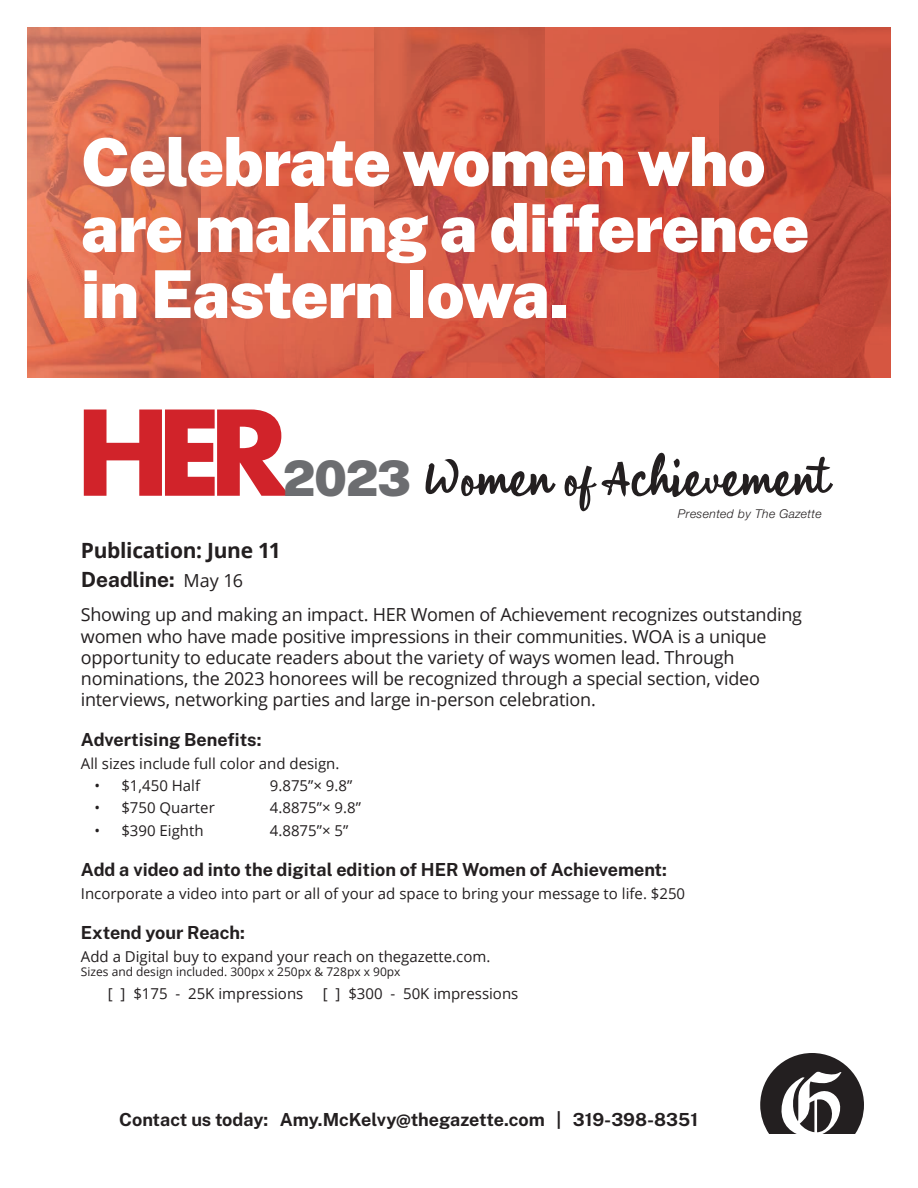
<style>
.page{position:relative;width:918px;height:1188px;background:#fff}
.page>*{position:absolute;margin:0;border:0;box-sizing:border-box;transform-origin:0 0}
.t1{font:700 114.45px "Futura Std";color:#d1232a}
.t2{font:900 66px/66px "Public Sans";letter-spacing:-.02em;color:#fff}
.t3{font:60.6px "a Affirmation";color:#231f20}
.t4{font:900 49.05px "Public Sans";color:#6c6d70}
.t5{font:700 21px "Open Sans";letter-spacing:-.015em;color:#231f20}
.t6{font:700 21px "Public Sans";letter-spacing:-.005em;color:#231f20}
.t7{font:18px/21px "Open Sans";letter-spacing:-.015em;color:#231f20}
.t8{font:700 18px "Public Sans";color:#231f20}
.t9{font:15px "Open Sans";color:#231f20}
.t10{font:italic 300 12.15px "Helvetica Neue LT Std";letter-spacing:.03em;color:#231f20}
.t11{font:12px "Open Sans";color:#231f20}
.s1{font-family:"Open Sans"}
.s2{font-family:"Open Sans";font-weight:400;font-size:18px}
</style>
<div class="page">
<img style="left:28px;top:27px;width:863px;height:351px">
<svg style="left:760px;top:1053px;width:104px;height:81px"></svg>
<h2 class="t2" style="left:81px;top:125px;width:730px">Celebrate women who are making a difference in Eastern Iowa.</h2>
<h1 class="t1" style="left:76px;top:377px;width:214px">HER</h1>
<h3 class="t4" style="left:283px;top:442px;width:130px">2023</h3>
<h3 class="t3" style="left:424px;top:453px;width:404px">Women of Achievement</h3>
<p class="t10" style="left:678px;top:507px;width:145px">Presented by The Gazette</p>
<p class="t5" style="left:81px;top:536px;width:202px">Publication: June 11</p>
<p class="t6" style="left:81px;top:564px;width:164px"><span class="s1">D</span>eadline: <span class="s2">May 16</span></p>
<p class="t7" style="left:81px;top:604px;width:723px">Showing up and making an impact. HER Women of Achievement recognizes outstanding women who have made positive impressions in their communities. WOA is a unique opportunity to educate readers about the variety of ways women lead. Through nominations, the 2023 honorees will be recognized through a special section, video interviews, networking parties and large in-person celebration.</p>
<p class="t8" style="left:81px;top:727px;width:182px">Advertising Benefits:</p>
<p class="t9" style="left:81px;top:753px;width:260px">All sizes include full color and design.</p>
<p class="t9" style="left:94px;top:775px;width:107px">• $1,450 Half</p>
<p class="t9" style="left:270px;top:775px;width:84px">9.875”× 9.8”</p>
<p class="t9" style="left:94px;top:798px;width:122px">• $750 Quarter</p>
<p class="t9" style="left:270px;top:798px;width:93px">4.8875”× 9.8”</p>
<p class="t9" style="left:94px;top:820px;width:111px">• $390 Eighth</p>
<p class="t9" style="left:270px;top:820px;width:80px">4.8875”× 5”</p>
<p class="t8" style="left:81px;top:857px;width:588px">Add a video ad into the digital edition of HER Women of Achievement:</p>
<p class="t9" style="left:81px;top:883px;width:606px">Incorporate a video into part or all of your ad space to bring your message to life. $250</p>
<p class="t8" style="left:81px;top:920px;width:166px">Extend your Reach:</p>
<p class="t9" style="left:81px;top:946px;width:411px">Add a Digital buy to expand your reach on thegazette.com.</p>
<p class="t11" style="left:81px;top:964px;width:321px">Sizes and design included. 300px x 250px &amp; 728px x 90px</p>
<p class="t9" style="left:108px;top:983px;width:197px">[ ] $175 - 25K impressions</p>
<p class="t9" style="left:323px;top:983px;width:197px">[ ] $300 - 50K impressions</p>
<p class="t8" style="left:119px;top:1107px;width:580px">Contact us today: Amy.McKelvy@thegazette.com | 319-398-8351</p>
</div>
